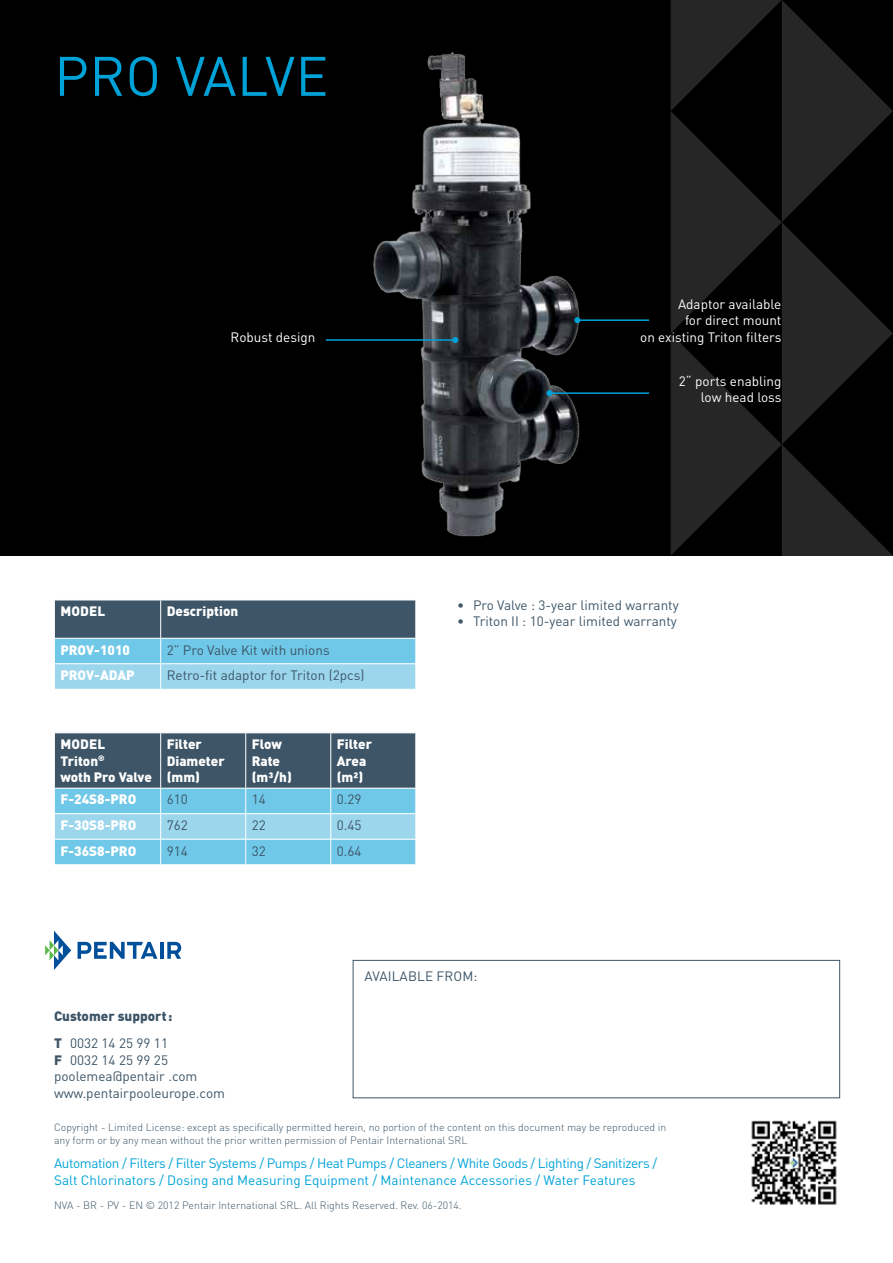
<style>
.page{position:relative;width:893px;height:1263px;background:#fff}
.page>*{position:absolute;margin:0;border:0;box-sizing:border-box;transform-origin:0 0}
.t1{font:54.75px "DIN Pro";letter-spacing:.005em;color:#00a3d8}
.t2{font:13.5px/16.5px "DIN Pro";color:#3d5567}
.t3{font:13.5px/16.5px "DIN Pro";letter-spacing:-.03em;color:#00a3d8}
.t4{font:900 13.5px/16.5px "DIN Pro";color:#fff}
.t5{font:13.5px/16.5px "DIN Pro";color:#fff;text-align:center}
.t6{font:900 13.5px/27px "DIN Pro";color:#3d5567}
.t7{font:300 10.5px/13.5px "DIN Pro";color:#3d5567}
.s1{font-weight:400}
.s2{font-weight:900}
</style>
<div class="page">
<svg style="left:54px;top:600px;width:362px;height:89px;background:#6c9eb4"></svg>
<svg style="left:54px;top:733px;width:362px;height:131px;background:#689db4"></svg>
<img style="left:751px;top:1120px;width:86px;height:85px">
<div style="left:0;top:0;width:893px;height:556px;background:#000"></div>
<svg style="left:671px;top:0;width:222px;height:1000px"></svg>
<svg style="left:45px;top:931px;width:26px;height:39px"></svg>
<svg style="left:78px;top:942px;width:79px;height:17px"></svg>
<hr style="left:160px;top:942px;width:3px;height:17px;background:#004f9a">
<svg style="left:167px;top:942px;width:14px;height:17px"></svg>
<div style="left:353px;top:960px;width:487px;height:138px;border:1px solid #3d5567"></div>
<img style="left:373px;top:52px;width:207px;height:485px">
<hr style="left:326px;top:339px;width:129px;height:2px;background:#00a3d8">
<svg style="left:452px;top:337px;width:6px;height:6px"></svg>
<hr style="left:577px;top:319px;width:72px;height:2px;background:#00a3d8">
<svg style="left:574px;top:317px;width:6px;height:6px"></svg>
<hr style="left:549px;top:392px;width:100px;height:2px;background:#00a3d8">
<svg style="left:546px;top:390px;width:6px;height:6px"></svg>
<h1 class="t1" style="left:54px;top:33px;width:276px">pro valve</h1>
<p class="t5" style="left:678px;top:295px;width:105px">Adaptor available for direct mount</p>
<p class="t5" style="left:231px;top:328px;width:86px">Robust design</p>
<p class="t5" style="left:640px;top:328px;width:143px">on existing Triton filters</p>
<p class="t5" style="left:679px;top:372px;width:104px;text-align:right">2“ ports enabling low head loss</p>
<p class="t4" style="left:60px;top:603px;width:46px">Model</p>
<p class="t4" style="left:167px;top:603px;width:73px">Description</p>
<p class="t4" style="left:60px;top:641px;width:71px">PROV-1010</p>
<p class="t2" style="left:167px;top:641px;width:165px">2” Pro Valve Kit with unions</p>
<p class="t4" style="left:60px;top:666px;width:76px">PROV-ADAP</p>
<p class="t2" style="left:167px;top:666px;width:199px">Retro-fit adaptor for Triton (2pcs)</p>
<p class="t4" style="left:60px;top:735px;width:93px">Model<br>Triton<sup>®<br></sup>woth Pro Valve</p>
<p class="t4" style="left:167px;top:735px;width:60px">Filter<br>Diameter (mm)</p>
<p class="t4" style="left:252px;top:735px;width:42px">Flow<br>Rate (m³/h)</p>
<p class="t4" style="left:337px;top:735px;width:37px">Filter<br>Area (m²)</p>
<p class="t4" style="left:60px;top:791px;width:76px">F-24S8-PRO</p>
<p class="t2" style="left:167px;top:791px;width:23px">610</p>
<p class="t2" style="left:252px;top:791px;width:16px">14</p>
<p class="t2" style="left:337px;top:791px;width:26px">0.29</p>
<p class="t4" style="left:60px;top:816px;width:76px">F-30S8-PRO</p>
<p class="t2" style="left:167px;top:816px;width:23px">762</p>
<p class="t2" style="left:252px;top:816px;width:16px">22</p>
<p class="t2" style="left:337px;top:816px;width:26px">0.45</p>
<p class="t4" style="left:60px;top:842px;width:76px">F-36S8-PRO</p>
<p class="t2" style="left:167px;top:842px;width:23px">914</p>
<p class="t2" style="left:252px;top:842px;width:16px">32</p>
<p class="t2" style="left:337px;top:842px;width:26px">0.64</p>
<p class="t2" style="left:457px;top:596px;width:223px">• Pro Valve : 3-year limited warranty</p>
<p class="t2" style="left:457px;top:613px;width:221px">• Triton II : 10-year limited warranty</p>
<p class="t2" style="left:364px;top:967px;width:115px">Available from:</p>
<p class="t6" style="left:54px;top:1002px;width:120px">Customer support:<br>T <span class="s1">0032 14 25 99 11</span></p>
<p class="t2" style="left:54px;top:1051px;width:172px"><span class="s2">F</span> 0032 14 25 99 25 poolemea@pentair .com www.pentairpooleurope.com</p>
<p class="t7" style="left:54px;top:1120px;width:614px">Copyright - Limited License: except as specifically permitted herein, no portion of the content on this document may be reproduced in any form or by any mean without the prior written permission of Pentair I nternational SRL</p>
<p class="t3" style="left:54px;top:1154px;width:604px">Automation / Filters / Filter Systems / Pumps / Heat Pumps / Cleaners / White Goods / Lighting / Sanitizers /<br>Salt Chlorinators / Dosing and Measuring Equipment / Maintenance Accessories / Water Features</p>
<p class="t7" style="left:54px;top:1198px;width:409px">NVA - BR - PV - EN © 2012 Pentair I nternational SRL. All Rights Reserved. Rev. 06-2014.</p>
</div>
